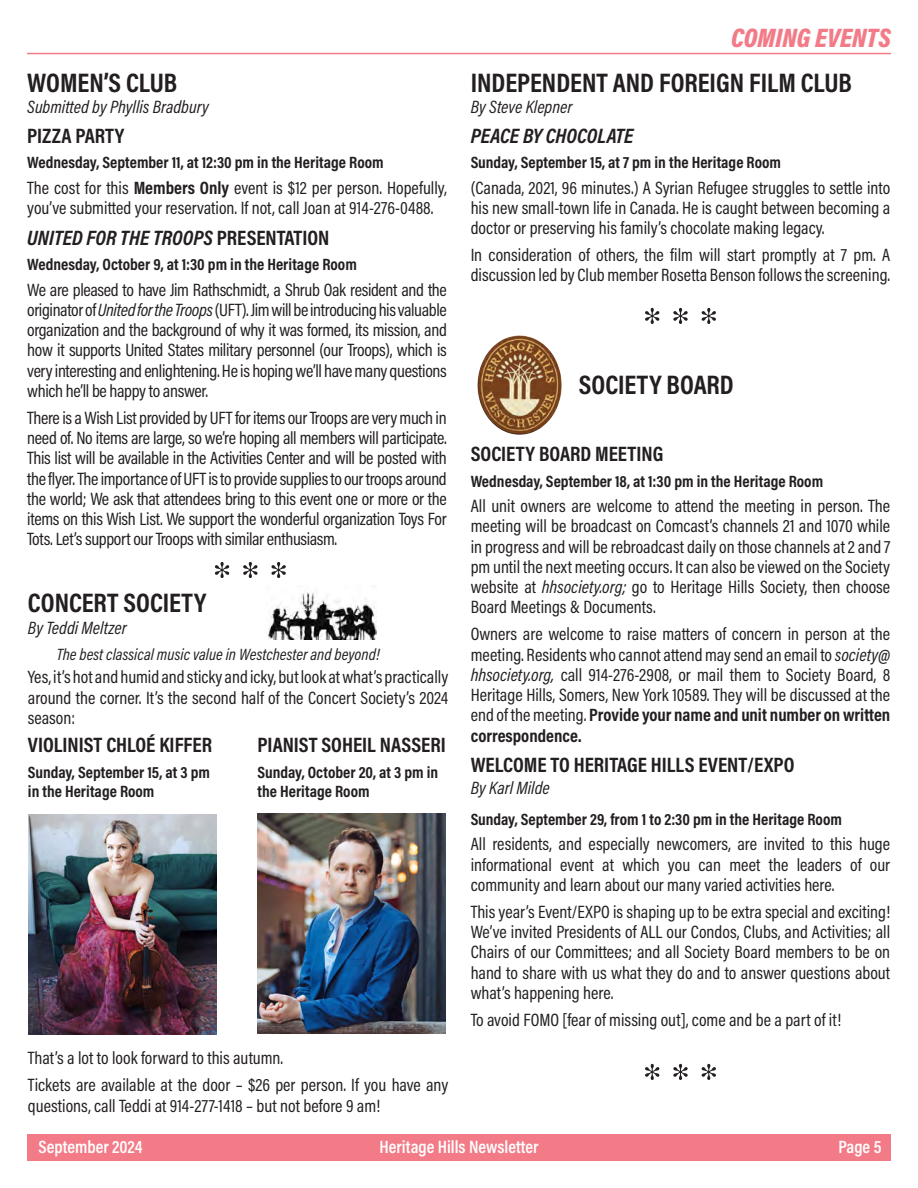
<style>
.page{position:relative;width:918px;height:1188px;background:#fff}
.page>*{position:absolute;margin:0;border:0;box-sizing:border-box;transform-origin:0 0}
.t1{font:700 27px "Acumin Pro Cond";color:#231f20}
.t2{font:italic 900 27px "Acumin Pro Cond";color:#f27b87}
.t3{font:700 21px "Acumin Pro Cond";color:#231f20}
.t4{font:italic 700 21px "Acumin Pro Cond";color:#231f20}
.t5{font:18px/20.2px "Acumin Pro Cond";color:#231f20;text-align:justify}
.t6{font:italic 18px "Acumin Pro Cond";color:#231f20}
.t7{font:600 18px "Acumin Pro Cond";color:#fff}
.t8{font:700 16.5px/19.8px "Acumin Pro Cond";color:#231f20}
.t9{font:italic 16.5px "Acumin Pro Cond";color:#231f20}
.s1{font-weight:700}
.s2{font-style:normal}
.s3{font-style:italic}
</style>
<div class="page">
<div style="left:27px;top:1134px;width:864px;height:27px;background:#f27b87"></div>
<hr style="left:27px;top:53px;width:864px;height:1px;background:#f27b87">
<img style="left:268px;top:592px;width:108px;height:47px">
<img style="left:29px;top:814px;width:188px;height:221px">
<img style="left:258px;top:813px;width:187px;height:220px">
<svg style="left:215px;top:562px;width:71px;height:16px"></svg>
<img style="left:477px;top:335px;width:85px;height:100px">
<svg style="left:645px;top:308px;width:71px;height:16px"></svg>
<svg style="left:645px;top:1064px;width:71px;height:16px"></svg>
<h1 class="t1" style="left:27px;top:65px;width:152px">WOMEN’S CLUB</h1>
<p class="t6" style="left:27px;top:96px;width:183px">Submitted by Phyllis Bradbury</p>
<p class="t3" style="left:27px;top:122px;width:99px">PIZZA PARTY</p>
<p class="t8" style="left:27px;top:152px;width:358px">Wednesday, September 11, at 12:30 pm in the Heritage Room</p>
<p class="t5" style="left:27px;top:177px;width:421px">The cost for this <span class="s1">Members Only</span> event is $12 per person. Hopefully, you’ve submitted your reservation. If not, call Joan at 914-276-0488.</p>
<p class="t4" style="left:27px;top:224px;width:304px">UNITED FOR THE TROOPS <span class="s2">PRESENTATION</span></p>
<p class="t8" style="left:27px;top:254px;width:331px">Wednesday, October 9, at 1:30 pm in the Heritage Room</p>
<p class="t5" style="left:27px;top:279px;width:421px">We are pleased to have Jim Rathschmidt, a Shrub Oak resident and the originator of <span class="s3">United for the Troops</span> (UFT). Jim will be introducing his valuable organization and the background of why it was formed, its mission, and how it supports United States military personnel (our Troops), which is very interesting and enlightening. He is hoping we’ll have many questions which he’ll be happy to answer.</p>
<p class="t5" style="left:27px;top:407px;width:421px">There is a Wish List provided by UFT for items our Troops are very much in need of. No items are large, so we’re hoping all members will participate.<br>This list will be available in the Activities Center and will be posted with the flyer. The importance of UFT is to provide supplies to our troops around the world; We ask that attendees bring to this event one or more or the items on this Wish List. We support the wonderful organization Toys For Tots. Let’s support our Troops with similar enthusiasm.</p>
<h1 class="t1" style="left:28px;top:585px;width:180px">CONCERT SOCIETY</h1>
<p class="t6" style="left:28px;top:616px;width:100px">By Teddi Meltzer</p>
<p class="t5" style="left:28px;top:667px;width:422px">Yes, it’s hot and humid and sticky and icky, but look at what’s practically around the corner. It’s the second half of the Concert Society’s 2024 season:</p>
<p class="t9" style="left:57px;top:643px;width:325px">The best classical music value in Westchester and beyond!</p>
<p class="t3" style="left:28px;top:731px;width:186px">VIOLINIST CHLOÉ KIFFER</p>
<p class="t8" style="left:28px;top:762px;width:183px">Sunday, September 15, at 3 pm in the Heritage Room</p>
<p class="t3" style="left:258px;top:731px;width:190px">PIANIST SOHEIL NASSERI</p>
<p class="t8" style="left:258px;top:762px;width:182px">Sunday, October 20, at 3 pm in the Heritage Room</p>
<p class="t5" style="left:28px;top:1044px;width:422px;line-height:27px">That’s a lot to look forward to this autumn.<br>Tickets are available at the door – $26 per person. If you have any</p>
<p class="t5" style="left:28px;top:1095px;width:354px">questions, call Teddi at 914-277-1418 – but not before 9 am!</p>
<h1 class="t2" style="left:731px;top:20px;width:161px">COMING EVENTS</h1>
<h1 class="t1" style="left:471px;top:65px;width:383px">INDEPENDENT AND FOREIGN FILM CLUB</h1>
<p class="t6" style="left:471px;top:96px;width:103px">By Steve Klepner</p>
<p class="t4" style="left:471px;top:122px;width:164px">PEACE BY CHOCOLATE</p>
<p class="t8" style="left:471px;top:152px;width:312px">Sunday, September 15, at 7 pm in the Heritage Room</p>
<p class="t5" style="left:471px;top:177px;width:421px">(Canada, 2021, 96 minutes.) A Syrian Refugee struggles to settle into his new small-town life in Canada. He is caught between becoming a doctor or preserving his family’s chocolate making legacy.</p>
<p class="t5" style="left:471px;top:245px;width:421px">In consideration of others, the film will start promptly at 7 pm. A discussion led by Club member Rosetta Benson follows the screening.</p>
<h1 class="t1" style="left:579px;top:367px;width:156px">SOCIETY BOARD</h1>
<p class="t3" style="left:471px;top:440px;width:194px">SOCIETY BOARD MEETING</p>
<p class="t8" style="left:471px;top:471px;width:354px">Wednesday, September 18, at 1:30 pm in the Heritage Room</p>
<p class="t5" style="left:471px;top:496px;width:421px">All unit owners are welcome to attend the meeting in person. The meeting will be broadcast on Comcast’s channels 21 and 1070 while in progress and will be rebroadcast daily on those channels at 2 and 7 pm until the next meeting occurs. It can also be viewed on the Society website at <span class="s3">hhsociety.org;</span> go to Heritage Hills Society, then choose Board Meetings &amp; Documents.</p>
<p class="t5" style="left:471px;top:624px;width:421px">Owners are welcome to raise matters of concern in person at the meeting. Residents who cannot attend may send an email to <span class="s3">society@ hhsociety.org,</span> call 914-276-2908, or mail them to Society Board, 8<br>Heritage Hills, Somers, New York 10589. They will be discussed at the end of the meeting. <span class="s1">Provide your name and unit number on written correspondence.</span></p>
<p class="t3" style="left:471px;top:751px;width:325px">WELCOME TO HERITAGE HILLS EVENT/EXPO</p>
<p class="t6" style="left:471px;top:776px;width:81px">By Karl Milde</p>
<p class="t8" style="left:471px;top:809px;width:373px">Sunday, September 29, from 1 to 2:30 pm in the Heritage Room</p>
<p class="t5" style="left:471px;top:834px;width:421px">All residents, and especially newcomers, are invited to this huge informational event at which you can meet the leaders of our community and learn about our many varied activities here.</p>
<p class="t5" style="left:471px;top:901px;width:421px">This year’s Event/EXPO is shaping up to be extra special and exciting!<br>We’ve invited Presidents of ALL our Condos, Clubs, and Activities; all Chairs of our Committees; and all Society Board members to be on hand to share with us what they do and to answer questions about what’s happening here.</p>
<p class="t5" style="left:471px;top:1009px;width:372px">To avoid FOMO [fear of missing out], come and be a part of it!</p>
<p class="t7" style="left:38px;top:1135px;width:106px">September 2024</p>
<p class="t7" style="left:379px;top:1135px;width:161px">Heritage Hills Newsletter</p>
<p class="t7" style="left:838px;top:1135px;width:45px">Page 5</p>
</div>
